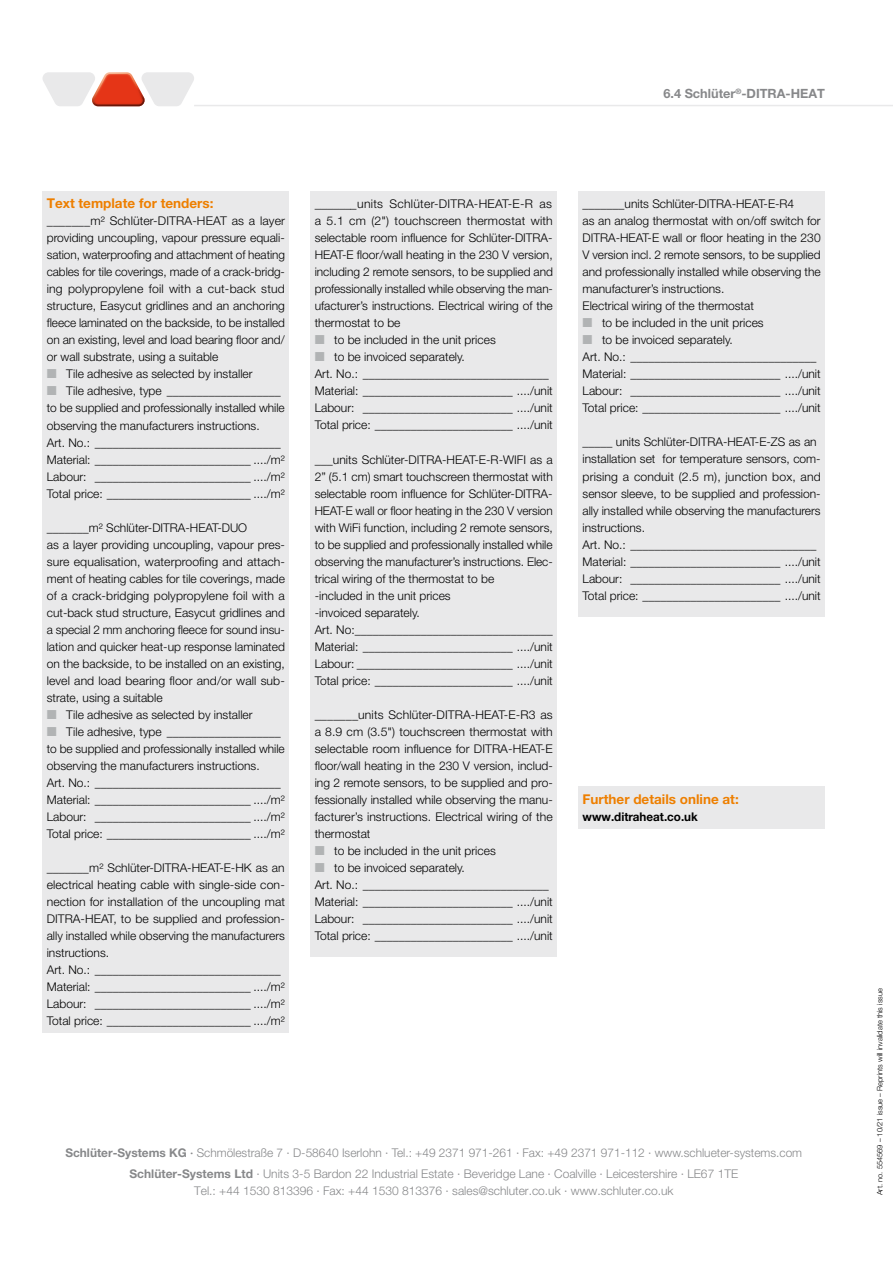
<style>
.page{position:relative;width:893px;height:1263px;background:#fff}
.page>*{position:absolute;margin:0;border:0;box-sizing:border-box;transform-origin:0 0}
.t1{font:700 13.5px "Helvetica Neue LT Pro";color:#ee7f00}
.t2{font:700 12.75px "Helvetica Neue LT Pro";color:#87888a}
.t3{font:300 12px/17px "Helvetica Neue LT Pro";color:#000}
.t4{font:300 12px/21.3px "Helvetica Neue LT Pro";color:#87888a;text-align:center}
.t5{font:300 12px "Helvetica Neue LT Pro";letter-spacing:.02em;color:#000}
.t6{font:700 12px "Helvetica Neue LT Pro";color:#000}
.t7{font:300 7.5px "Helvetica Neue LT Pro";color:#000}
.s1{font-weight:700}
.s2{font-weight:500}
</style>
<div class="page">
<hr style="left:194px;top:105px;width:699px;height:1px;background:#e9e9ea">
<svg style="left:43px;top:72px;width:151px;height:34px"></svg>
<div style="left:43px;top:191px;width:246px;height:842px;background:#e9e9ea"></div>
<div style="left:310px;top:191px;width:247px;height:766px;background:#e9e9ea"></div>
<div style="left:578px;top:787px;width:247px;height:42px;background:#e9e9ea"></div>
<div style="left:578px;top:191px;width:247px;height:426px;background:#e9e9ea"></div>
<p class="t2" style="left:663px;top:86px;width:163px">6.4 Schlüter<sup>®</sup>-DITRA-HEAT</p>
<p class="t1" style="left:47px;top:195px;width:168px">Text template for tenders:</p>
<p class="t3" style="left:47px;top:212px;width:240px">_______m² Schlüter-DITRA-HEAT as a layer</p>
<p class="t3" style="left:47px;top:229px;width:240px">providing uncoupling, vapour pressure equali-</p>
<p class="t3" style="left:47px;top:246px;width:240px">sation, waterproofing and attachment of heating</p>
<p class="t3" style="left:47px;top:263px;width:240px">cables for tile coverings, made of a crack-bridg-</p>
<p class="t3" style="left:47px;top:280px;width:240px">ing polypropylene foil with a cut-back stud</p>
<p class="t3" style="left:47px;top:297px;width:240px">structure, Easycut gridlines and an anchoring</p>
<p class="t3" style="left:47px;top:314px;width:240px">fleece laminated on the backside, to be installed</p>
<p class="t3" style="left:47px;top:331px;width:239px">on an existing, level and load bearing floor and/</p>
<p class="t3" style="left:47px;top:348px;width:173px">or wall substrate, using a suitable</p>
<p class="t3" style="left:66px;top:365px;width:188px">Tile adhesive as selected by installer</p>
<p class="t3" style="left:66px;top:382px;width:216px">Tile adhesive, type ___________________</p>
<p class="t3" style="left:47px;top:399px;width:239px">to be supplied and professionally installed while</p>
<p class="t3" style="left:47px;top:416px;width:214px">observing the manufacturers instructions.</p>
<p class="t3" style="left:47px;top:433px;width:235px">Art. No.: _______________________________</p>
<p class="t3" style="left:47px;top:450px;width:240px">Material: __________________________ ..../m²</p>
<p class="t3" style="left:47px;top:467px;width:240px">Labour: __________________________ ..../m²</p>
<p class="t3" style="left:47px;top:484px;width:240px">Total price: ________________________ ..../m²</p>
<p class="t3" style="left:47px;top:518px;width:202px">_______m² Schlüter-DITRA-HEAT-DUO</p>
<p class="t3" style="left:47px;top:536px;width:240px">as a layer providing uncoupling, vapour pres-</p>
<p class="t3" style="left:47px;top:553px;width:240px">sure equalisation, waterproofing and attach-</p>
<p class="t3" style="left:47px;top:570px;width:240px">ment of heating cables for tile coverings, made</p>
<p class="t3" style="left:47px;top:587px;width:239px">of a crack-bridging polypropylene foil with a</p>
<p class="t3" style="left:47px;top:604px;width:240px">cut-back stud structure, Easycut gridlines and</p>
<p class="t3" style="left:47px;top:621px;width:240px">a special 2 mm anchoring fleece for sound insu-</p>
<p class="t3" style="left:47px;top:638px;width:240px">lation and quicker heat-up response laminated</p>
<p class="t3" style="left:47px;top:655px;width:240px">on the backside, to be installed on an existing,</p>
<p class="t3" style="left:47px;top:672px;width:240px">level and load bearing floor and/or wall sub-</p>
<p class="t3" style="left:47px;top:689px;width:117px">strate, using a suitable</p>
<p class="t3" style="left:66px;top:706px;width:188px">Tile adhesive as selected by installer</p>
<p class="t3" style="left:66px;top:723px;width:216px">Tile adhesive, type ___________________</p>
<p class="t3" style="left:47px;top:740px;width:239px">to be supplied and professionally installed while</p>
<p class="t3" style="left:47px;top:757px;width:214px">observing the manufacturers instructions.</p>
<p class="t3" style="left:47px;top:774px;width:235px">Art. No.: _______________________________</p>
<p class="t3" style="left:47px;top:791px;width:240px">Material: __________________________ ..../m²</p>
<p class="t3" style="left:47px;top:808px;width:240px">Labour: __________________________ ..../m²</p>
<p class="t3" style="left:47px;top:825px;width:240px">Total price: ________________________ ..../m²</p>
<p class="t3" style="left:47px;top:859px;width:240px">_______m² Schlüter-DITRA-HEAT-E-HK as an electrical heating cable with single-side con&shy;nection for installation of the uncoupling mat DITRA-HEAT, to be supplied and profession&shy;ally installed while observing the manufacturers instructions.<br>Art. No.: _______________________________ Material: __________________________ ..../m²<br>Labour: __________________________ ..../m²<br>Total price: ________________________ ..../m²</p>
<p class="t5" style="left:315px;top:197px;width:239px">_______units Schlüter-DITRA-HEAT-E-R as</p>
<p class="t3" style="left:315px;top:212px;width:240px">a 5.1 cm (2") touchscreen thermostat with</p>
<p class="t3" style="left:315px;top:229px;width:239px">selectable room influence for Schlüter-DITRA-</p>
<p class="t3" style="left:315px;top:246px;width:240px">HEAT-E floor/wall heating in the 230 V version,</p>
<p class="t3" style="left:315px;top:263px;width:240px">including 2 remote sensors, to be supplied and</p>
<p class="t3" style="left:315px;top:280px;width:240px">professionally installed while observing the man-</p>
<p class="t3" style="left:315px;top:297px;width:240px">ufacturer’s instructions. Electrical wiring of the</p>
<p class="t3" style="left:315px;top:314px;width:87px">thermostat to be</p>
<p class="t3" style="left:334px;top:331px;width:163px">to be included in the unit prices</p>
<p class="t3" style="left:334px;top:348px;width:132px">to be invoiced separately.</p>
<p class="t3" style="left:315px;top:365px;width:235px">Art. No.: _______________________________</p>
<p class="t3" style="left:315px;top:382px;width:240px">Material: _________________________ ..../unit</p>
<p class="t3" style="left:315px;top:399px;width:240px">Labour: _________________________ ..../unit</p>
<p class="t3" style="left:315px;top:416px;width:240px">Total price: _______________________ ..../unit</p>
<p class="t3" style="left:315px;top:450px;width:240px">___units Schlüter-DITRA-HEAT-E-R-WIFI as a 2” (5.1 cm) smart touchscreen thermostat with selectable room influence for Schlüter-DITRA-HEAT-E wall or floor heating in the 230 V version with WiFi function, including 2 remote sensors, to be supplied and professionally installed while observing the manufacturer’s instructions. Elec&shy;trical wiring of the thermostat to be<br>-included in the unit prices<br>-invoiced separately.<br>Art. No:_________________________________ Material: _________________________ ..../unit Labour: __________________________ ..../unit Total price: _______________________ ..../unit</p>
<p class="t3" style="left:315px;top:706px;width:240px">_______units Schlüter-DITRA-HEAT-E-R3 as</p>
<p class="t3" style="left:315px;top:723px;width:240px">a 8.9 cm (3.5") touchscreen thermostat with</p>
<p class="t3" style="left:315px;top:740px;width:240px">selectable room influence for DITRA-HEAT-E</p>
<p class="t3" style="left:315px;top:757px;width:240px">floor/wall heating in the 230 V version, includ-</p>
<p class="t3" style="left:315px;top:774px;width:240px">ing 2 remote sensors, to be supplied and pro-</p>
<p class="t3" style="left:315px;top:791px;width:240px">fessionally installed while observing the manu-</p>
<p class="t3" style="left:315px;top:808px;width:240px">facturer’s instructions. Electrical wiring of the</p>
<p class="t3" style="left:315px;top:825px;width:57px">thermostat</p>
<p class="t3" style="left:334px;top:842px;width:163px">to be included in the unit prices</p>
<p class="t3" style="left:334px;top:859px;width:132px">to be invoiced separately.</p>
<p class="t3" style="left:315px;top:876px;width:235px">Art. No.: _______________________________</p>
<p class="t3" style="left:315px;top:893px;width:240px">Material: _________________________ ..../unit</p>
<p class="t3" style="left:315px;top:910px;width:240px">Labour: _________________________ ..../unit</p>
<p class="t3" style="left:315px;top:927px;width:240px">Total price: _______________________ ..../unit</p>
<p class="t3" style="left:583px;top:195px;width:213px">_______units Schlüter-DITRA-HEAT-E-R4</p>
<p class="t3" style="left:583px;top:212px;width:240px">as an analog thermostat with on/off switch for</p>
<p class="t3" style="left:583px;top:229px;width:240px">DITRA-HEAT-E wall or floor heating in the 230</p>
<p class="t3" style="left:583px;top:246px;width:239px">V version incl. 2 remote sensors, to be supplied</p>
<p class="t3" style="left:583px;top:263px;width:240px">and professionally installed while observing the</p>
<p class="t3" style="left:583px;top:280px;width:143px">manufacturer’s instructions.</p>
<p class="t3" style="left:583px;top:297px;width:173px">Electrical wiring of the thermostat</p>
<p class="t3" style="left:602px;top:314px;width:163px">to be included in the unit prices</p>
<p class="t3" style="left:602px;top:331px;width:132px">to be invoiced separately.</p>
<p class="t3" style="left:583px;top:348px;width:236px">Art. No.: _______________________________</p>
<p class="t3" style="left:583px;top:365px;width:240px">Material: _________________________ ..../unit</p>
<p class="t3" style="left:583px;top:382px;width:240px">Labour: _________________________ ..../unit</p>
<p class="t3" style="left:583px;top:399px;width:240px">Total price: _______________________ ..../unit</p>
<p class="t3" style="left:583px;top:433px;width:240px">_____ units Schlüter-DITRA-HEAT-E-ZS as an installation set for temperature sensors, com&shy;prising a conduit (2.5 m), junction box, and sensor sleeve, to be supplied and profession&shy;ally installed while observing the manufacturers instructions.<br>Art. No.: _______________________________ Material: _________________________ ..../unit Labour: _________________________ ..../unit Total price: _______________________ ..../unit</p>
<p class="t1" style="left:583px;top:790px;width:158px">Further details online at:</p>
<p class="t6" style="left:583px;top:809px;width:117px">www.ditraheat.co.uk</p>
<p class="t4" style="left:65px;top:1141px;width:738px"><span class="s1">Schlüter-Systems KG</span> <span class="s2">·</span> Schmölestraße 7 · D-58640 Iserlohn · Tel.: +49 2371 971-261 · Fax: +49 2371 971-112 · www.schlueter-systems.com<br><span class="s1">Schlüter-Systems Ltd</span> · Units 3-5 Bardon 22 Industrial Estate · Beveridge Lane · Coalville · Leicestershire · LE67 1TE</p>
<p class="t4" style="left:194px;top:1180px;width:481px">Tel.: +44 1530 813396 · Fax: +44 1530 813376 · sales@schluter.co.uk · www.schluter.co.uk</p>
<p class="t7" style="left:875px;top:1195px;width:208px;rotate:-90deg">Art. no. 554569 – 10/21 issue – Reprints will invalidate this issue</p>
</div>
